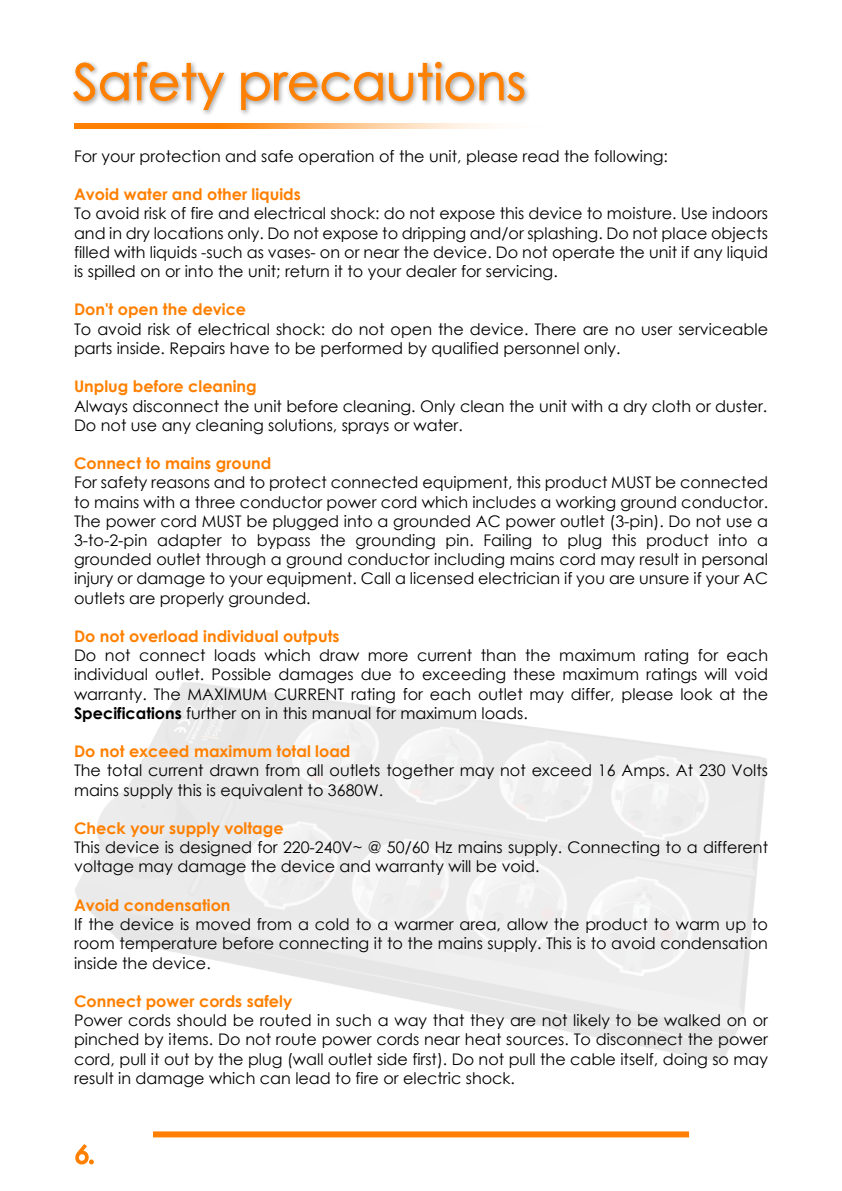
<style>
.page{position:relative;width:842px;height:1191px;background:#fff}
.page>*{position:absolute;margin:0;border:0;box-sizing:border-box;transform-origin:0 0}
.t1{font:50px "Century Gothic";color:#ff8000}
.t2{font:italic 24px "Century Gothic";color:#ff8000}
.t3{font:16px/19.2px "Century Gothic";color:#000;text-align:justify}
.t4{font:700 16px "Century Gothic";color:#ff8000}
.s1{font-weight:700}
</style>
<div class="page">
<div style="left:153px;top:1131px;width:536px;height:6px;background:#ff8000"></div>
<img style="left:74px;top:74px;width:455px;height:50px">
<svg style="left:73px;top:61px;width:152px;height:50px"></svg>
<svg style="left:241px;top:61px;width:284px;height:50px"></svg>
<svg style="left:74px;top:124px;width:419px;height:4px;background:#ffac59"></svg>
<svg style="left:75px;top:1144px;width:19px;height:21px"></svg>
<h1 class="t1" style="left:73px;top:47px;width:454px">Safety precautions</h1>
<p class="t3" style="left:74px;top:146px;width:595px">For your protection and safe operation of the unit, please read the following:</p>
<p class="t4" style="left:74px;top:182px;width:228px">Avoid water and other liquids</p>
<p class="t3" style="left:74px;top:204px;width:696px">To avoid risk of fire and electrical shock: do not expose this device to moisture. Use indoors and in dry locations only. Do not expose to dripping and/or splashing. Do not place objects filled with liquids -such as vases- on or near the device. Do not operate the unit if any liquid is spilled on or into the unit; return it to your dealer for servicing.</p>
<p class="t4" style="left:74px;top:297px;width:174px">Don't open the device</p>
<p class="t3" style="left:74px;top:319px;width:696px">To avoid risk of electrical shock: do not open the device. There are no user serviceable parts inside. Repairs have to be performed by qualified personnel only.</p>
<p class="t4" style="left:74px;top:374px;width:184px">Unplug before cleaning</p>
<p class="t3" style="left:74px;top:396px;width:695px">Always disconnect the unit before cleaning. Only clean the unit with a dry cloth or duster.<br>Do not use any cleaning solutions, sprays or water.</p>
<p class="t4" style="left:74px;top:451px;width:199px">Connect to mains ground</p>
<p class="t3" style="left:74px;top:473px;width:696px">For safety reasons and to protect connected equipment, this product MUST be connected to mains with a three conductor power cord which includes a working ground conductor.<br>The power cord MUST be plugged into a grounded AC power outlet (3-pin). Do not use a 3-to-2-pin adapter to bypass the grounding pin. Failing to plug this product into a grounded outlet through a ground conductor including mains cord may result in personal injury or damage to your equipment. Call a licensed electrician if you are unsure if your AC outlets are properly grounded.</p>
<p class="t4" style="left:74px;top:624px;width:267px">Do not overload individual outputs</p>
<p class="t3" style="left:74px;top:645px;width:696px">Do not connect loads which draw more current than the maximum rating for each individual outlet. Possible damages due to exceeding these maximum ratings will void warranty. The MAXIMUM CURRENT rating for each outlet may differ, please look at the <span class="s1">Specifications</span> further on in this manual for maximum loads.</p>
<p class="t4" style="left:74px;top:739px;width:278px">Do not exceed maximum total load</p>
<p class="t3" style="left:74px;top:761px;width:695px">The total current drawn from all outlets together may not exceed 16 Amps. At 230 Volts mains supply this is equivalent to 3680W.</p>
<p class="t4" style="left:74px;top:816px;width:211px">Check your supply voltage</p>
<p class="t3" style="left:74px;top:837px;width:695px">This device is designed for 220-240V~ @ 50/60 Hz mains supply. Connecting to a different voltage may damage the device and warranty will be void.</p>
<p class="t4" style="left:74px;top:893px;width:158px">Avoid condensation</p>
<p class="t3" style="left:74px;top:914px;width:695px">If the device is moved from a cold to a warmer area, allow the product to warm up to room temperature before connecting it to the mains supply. This is to avoid condensation inside the device.</p>
<p class="t4" style="left:74px;top:989px;width:220px">Connect power cords safely</p>
<p class="t3" style="left:74px;top:1010px;width:695px">Power cords should be routed in such a way that they are not likely to be walked on or pinched by items. Do not route power cords near heat sources. To disconnect the power cord, pull it out by the plug (wall outlet side first). Do not pull the cable itself, doing so may result in damage which can lead to fire or electric shock.</p>
<h2 class="t2" style="left:76px;top:1137px;width:21px">6.</h2>
</div>
